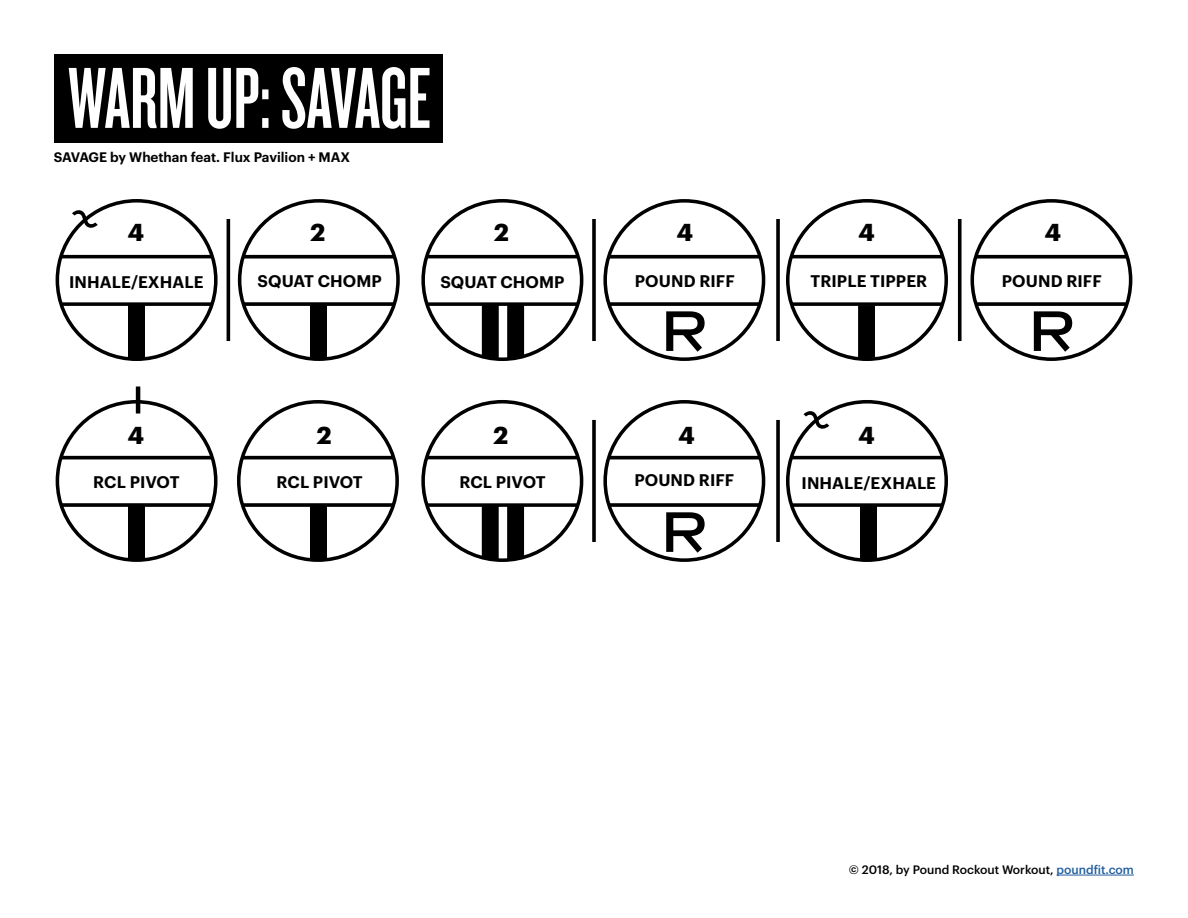
<style>
.page{position:relative;width:1188px;height:918px;background:#fff}
.page>*{position:absolute;margin:0;border:0;box-sizing:border-box;transform-origin:0 0}
.t1{font:90px "Knockout HTF47 Bantamweight";color:#fff}
.t2{font:700 24px "Graphik";color:#000}
.t3{font:600 16.5px "Graphik";letter-spacing:.005em;color:#000}
.t4{font:600 13.5px "Graphik";color:#000}
.t5{font:500 12px "Graphik";color:#000}
.s1{color:#215e9e}
</style>
<div class="page">
<div style="left:238px;top:199px;width:162px;height:162px;border:4px solid #000;border-radius:50%"></div>
<svg style="left:243px;top:255px;width:151px;height:4px"></svg>
<svg style="left:243px;top:302px;width:151px;height:4px"></svg>
<div style="left:311px;top:305px;width:16px;height:53px;background:#000"></div>
<div style="left:56px;top:199px;width:162px;height:162px;border:4px solid #000;border-radius:50%"></div>
<hr style="left:60px;top:255px;width:152px;height:3px;background:#000">
<svg style="left:61px;top:302px;width:151px;height:4px"></svg>
<div style="left:421px;top:199px;width:162px;height:162px;border:4px solid #000;border-radius:50%"></div>
<hr style="left:426px;top:255px;width:152px;height:3px;background:#000">
<svg style="left:427px;top:302px;width:151px;height:4px"></svg>
<svg style="left:482px;top:304px;width:17px;height:56px"></svg>
<svg style="left:507px;top:304px;width:17px;height:56px"></svg>
<div style="left:237px;top:400px;width:162px;height:162px;border:4px solid #000;border-radius:50%"></div>
<hr style="left:242px;top:456px;width:151px;height:3px;background:#000">
<svg style="left:242px;top:503px;width:152px;height:4px"></svg>
<div style="left:310px;top:506px;width:16px;height:53px;background:#000"></div>
<div style="left:56px;top:400px;width:162px;height:162px;border:4px solid #000;border-radius:50%"></div>
<hr style="left:60px;top:456px;width:152px;height:3px;background:#000">
<svg style="left:61px;top:503px;width:151px;height:4px"></svg>
<div style="left:129px;top:506px;width:16px;height:53px;background:#000"></div>
<div style="left:421px;top:400px;width:162px;height:162px;border:4px solid #000;border-radius:50%"></div>
<hr style="left:426px;top:456px;width:152px;height:3px;background:#000">
<svg style="left:426px;top:503px;width:152px;height:4px"></svg>
<svg style="left:482px;top:505px;width:17px;height:55px"></svg>
<svg style="left:507px;top:505px;width:17px;height:55px"></svg>
<div style="left:603px;top:199px;width:162px;height:162px;border:4px solid #000;border-radius:50%"></div>
<svg style="left:608px;top:255px;width:152px;height:4px"></svg>
<svg style="left:608px;top:302px;width:152px;height:4px"></svg>
<div style="left:971px;top:199px;width:161px;height:162px;border:4px solid #000;border-radius:50%"></div>
<svg style="left:975px;top:255px;width:152px;height:4px"></svg>
<svg style="left:976px;top:302px;width:151px;height:4px"></svg>
<div style="left:786px;top:199px;width:162px;height:162px;border:4px solid #000;border-radius:50%"></div>
<hr style="left:791px;top:255px;width:151px;height:3px;background:#000">
<svg style="left:791px;top:302px;width:152px;height:4px"></svg>
<svg style="left:858px;top:305px;width:17px;height:55px"></svg>
<div style="left:603px;top:400px;width:162px;height:162px;border:4px solid #000;border-radius:50%"></div>
<hr style="left:608px;top:456px;width:152px;height:3px;background:#000">
<svg style="left:608px;top:503px;width:152px;height:4px"></svg>
<div style="left:786px;top:400px;width:162px;height:162px;border:4px solid #000;border-radius:50%"></div>
<hr style="left:791px;top:456px;width:151px;height:3px;background:#000">
<svg style="left:791px;top:503px;width:152px;height:4px"></svg>
<hr style="left:227px;top:219px;width:3px;height:122px;background:#000">
<svg style="left:776px;top:420px;width:4px;height:122px"></svg>
<svg style="left:776px;top:219px;width:4px;height:122px"></svg>
<svg style="left:592px;top:420px;width:4px;height:122px"></svg>
<svg style="left:592px;top:219px;width:4px;height:122px"></svg>
<svg style="left:958px;top:219px;width:4px;height:122px"></svg>
<div style="left:54px;top:54px;width:389px;height:89px;background:#000"></div>
<div style="left:129px;top:305px;width:16px;height:53px;background:#000"></div>
<div style="left:861px;top:506px;width:16px;height:53px;background:#000"></div>
<svg style="left:72px;top:209px;width:26px;height:20px"></svg>
<svg style="left:804px;top:410px;width:25px;height:20px"></svg>
<hr style="left:1057px;top:875px;width:77px;height:1px;background:#215e9e">
<hr style="left:136px;top:387px;width:4px;height:27px;background:#000">
<svg style="left:666px;top:311px;width:39px;height:41px"></svg>
<svg style="left:666px;top:512px;width:39px;height:41px"></svg>
<svg style="left:1034px;top:311px;width:38px;height:41px"></svg>
<h1 class="t1" style="left:68px;top:54px;width:364px">WARM UP: SAVAGE</h1>
<p class="t4" style="left:54px;top:147px;width:298px">SAVAGE by Whethan feat. Flux Pavilion + MAX</p>
<h2 class="t2" style="left:128px;top:214px;width:18px">4</h2>
<p class="t3" style="left:69px;top:269px;width:136px">INHALE/EXHALE</p>
<h2 class="t2" style="left:311px;top:214px;width:16px">2</h2>
<h2 class="t2" style="left:494px;top:214px;width:16px">2</h2>
<h2 class="t2" style="left:677px;top:214px;width:18px">4</h2>
<h2 class="t2" style="left:858px;top:214px;width:18px">4</h2>
<h2 class="t2" style="left:1045px;top:214px;width:18px">4</h2>
<p class="t3" style="left:258px;top:268px;width:126px">SQUAT CHOMP</p>
<p class="t3" style="left:440px;top:269px;width:126px">SQUAT CHOMP</p>
<p class="t3" style="left:635px;top:268px;width:101px">POUND RIFF</p>
<p class="t3" style="left:810px;top:268px;width:118px">TRIPLE TIPPER</p>
<p class="t3" style="left:1002px;top:268px;width:101px">POUND RIFF</p>
<h2 class="t2" style="left:128px;top:417px;width:18px">4</h2>
<h2 class="t2" style="left:317px;top:417px;width:16px">2</h2>
<h2 class="t2" style="left:494px;top:417px;width:16px">2</h2>
<h2 class="t2" style="left:678px;top:417px;width:18px">4</h2>
<h2 class="t2" style="left:858px;top:417px;width:18px">4</h2>
<p class="t3" style="left:93px;top:469px;width:88px">RCL PIVOT</p>
<p class="t3" style="left:277px;top:469px;width:88px">RCL PIVOT</p>
<p class="t3" style="left:459px;top:469px;width:88px">RCL PIVOT</p>
<p class="t3" style="left:634px;top:467px;width:101px">POUND RIFF</p>
<p class="t3" style="left:802px;top:470px;width:136px">INHALE/EXHALE</p>
<p class="t5" style="left:849px;top:860px;width:287px">© 2018, by Pound Rockout Workout, <span class="s1">poundfit.com</span></p>
</div>
